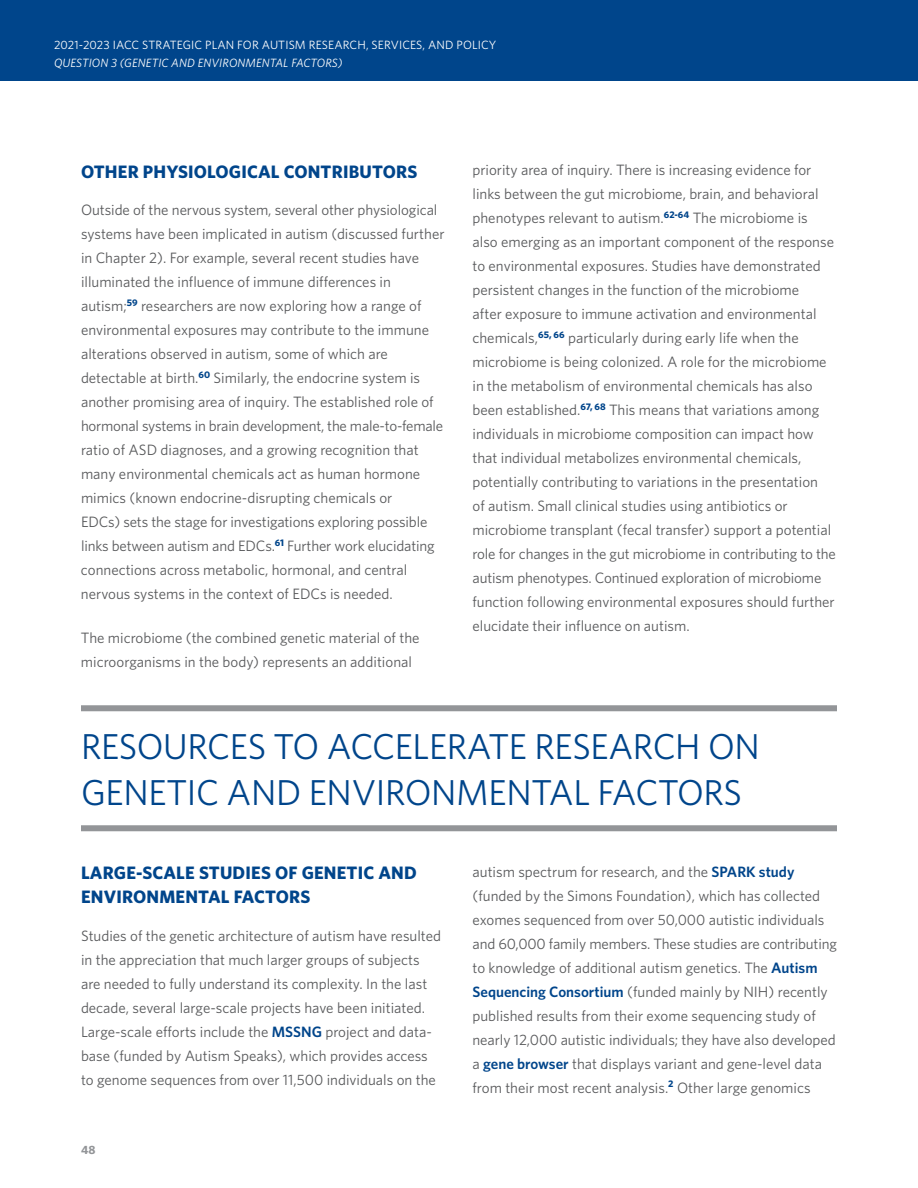
<style>
.page{position:relative;width:918px;height:1188px;background:#fff}
.page>*{position:absolute;margin:0;border:0;box-sizing:border-box;transform-origin:0 0}
.t1{font:36px/46.5px "Whitney";letter-spacing:-.01em;color:#00458b}
.t2{font:700 18px/24px "Whitney";letter-spacing:.01em;color:#00458b}
.t3{font:15px/24px "Whitney";color:#58595b}
.t4{font:12px "Whitney";letter-spacing:.01em;color:#fff}
.t5{font:italic 12px "Whitney";letter-spacing:.01em;color:#fff}
.t6{font:700 12px "Whitney";color:#939598}
.s1{font-weight:600;color:#00458b}
</style>
<div class="page">
<div style="left:0;top:0;width:918px;height:81px;background:#00458b"></div>
<div style="left:81px;top:705px;width:756px;height:6px;background:#939598"></div>
<div style="left:81px;top:825px;width:756px;height:6px;background:#939598"></div>
<p class="t4" style="left:54px;top:37px;width:444px">2021-2023 IACC STRATEGIC PLAN FOR AUTISM RESEARCH, SERVICES, AND POLICY</p>
<p class="t5" style="left:54px;top:55px;width:290px">QUESTION 3 (GENETIC AND ENVIRONMENTAL FACTORS)</p>
<p class="t2" style="left:81px;top:159px;width:338px">OTHER PHYSIOLOGICAL CONTRIBUTORS</p>
<p class="t3" style="left:81px;top:198px;width:365px">Outside of the nervous system, several other physiological systems have been implicated in autism (discussed further in Chapter 2). For example, several recent studies have illuminated the influence of immune differences in autism;<sup>59</sup> researchers are now exploring how a range of environmental exposures may contribute to the immune alterations observed in autism, some of which are detectable at birth.<sup>60</sup> Similarly, the endocrine system is another promising area of inquiry. The established role of hormonal systems in brain development, the male-to-female ratio of ASD diagnoses, and a growing recognition that many environmental chemicals act as human hormone mimics (known endocrine-disrupting chemicals or<br>EDCs) sets the stage for investigations exploring possible links between autism and EDCs.<sup>61</sup> Further work elucidating connections across metabolic, hormonal, and central nervous systems in the context of EDCs is needed.</p>
<p class="t3" style="left:81px;top:626px;width:340px">The microbiome (the combined genetic material of the microorganisms in the body) represents an additional</p>
<p class="t3" style="left:472px;top:158px;width:365px">priority area of inquiry. There is increasing evidence for links between the gut microbiome, brain, and behavioral phenotypes relevant to autism.<sup>62-64</sup> The microbiome is also emerging as an important component of the response to environmental exposures. Studies have demonstrated persistent changes in the function of the microbiome<br>after exposure to immune activation and environmental chemicals,<sup>65,</sup> <sup>66</sup> particularly during early life when the microbiome is being colonized. A role for the microbiome in the metabolism of environmental chemicals has also been established.<sup>67,</sup> <sup>68</sup> This means that variations among individuals in microbiome composition can impact how that individual metabolizes environmental chemicals, potentially contributing to variations in the presentation<br>of autism. Small clinical studies using antibiotics or microbiome transplant (fecal transfer) support a potential role for changes in the gut microbiome in contributing to the autism phenotypes. Continued exploration of microbiome function following environmental exposures should further elucidate their influence on autism.</p>
<h1 class="t1" style="left:81px;top:722px;width:680px">RESOURCES TO ACCELERATE RESEARCH ON<br>GENETIC AND ENVIRONMENTAL FACTORS</h1>
<p class="t2" style="left:81px;top:861px;width:337px">LARGE-SCALE STUDIES OF GENETIC AND<br>ENVIRONMENTAL FACTORS</p>
<p class="t3" style="left:81px;top:923px;width:362px">Studies of the genetic architecture of autism have resulted in the appreciation that much larger groups of subjects are needed to fully understand its complexity. In the last decade, several large-scale projects have been initiated.<br>Large-scale efforts include the <span class="s1">MSSNG</span> project and data&shy;base (funded by Autism Speaks), which provides access to genome sequences from over 11,500 individuals on the</p>
<p class="t6" style="left:81px;top:1142px;width:16px">48</p>
<p class="t3" style="left:472px;top:859px;width:366px">autism spectrum for research, and the <span class="s1">SPARK study </span>(funded by the Simons Foundation), which has collected exomes sequenced from over 50,000 autistic individuals and 60,000 family members. These studies are contributing to knowledge of additional autism genetics. The <span class="s1">Autism Sequencing Consortium</span> (funded mainly by NIH) recently published results from their exome sequencing study of nearly 12,000 autistic individuals; they have also developed a <span class="s1">gene browser</span> that displays variant and gene-level data from their most recent analysis.<sup>2</sup> Other large genomics</p>
</div>
